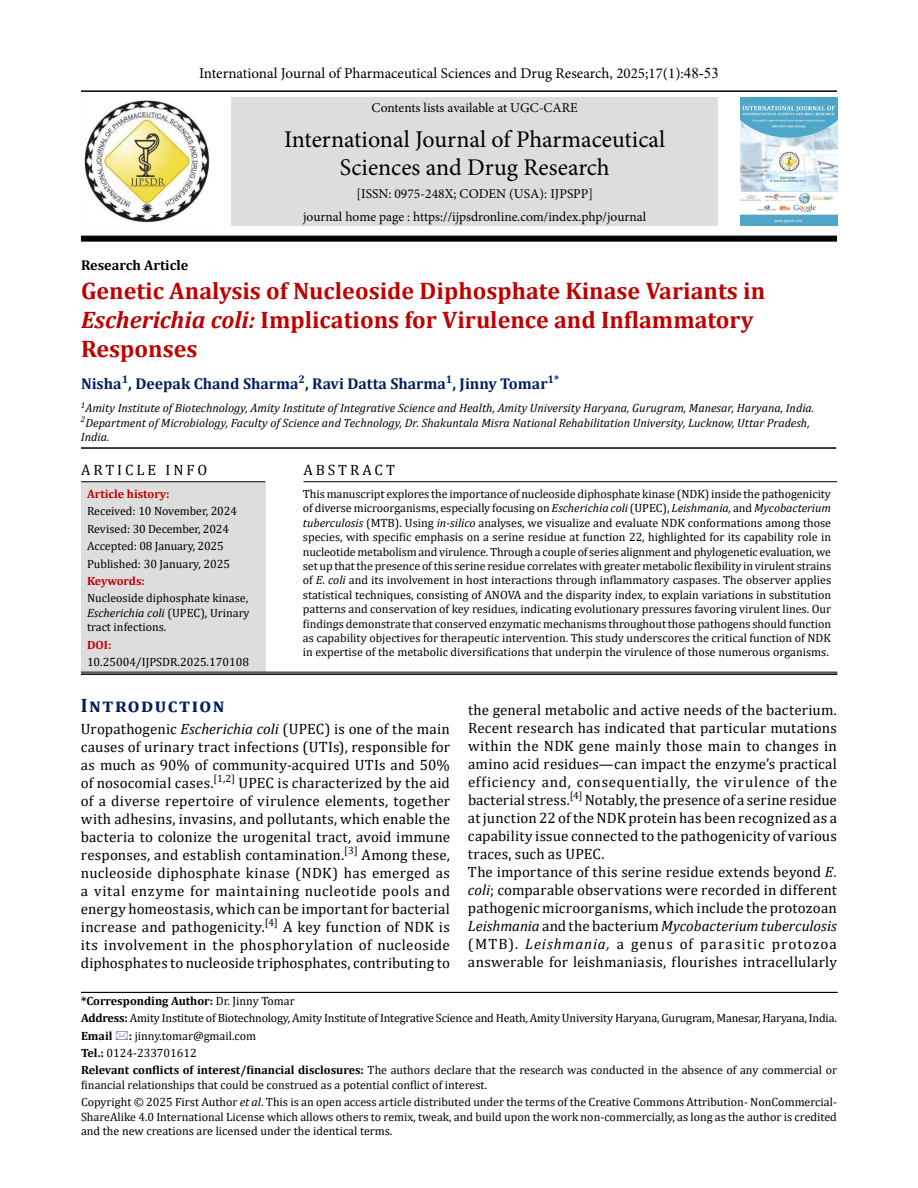
<style>
.page{position:relative;width:918px;height:1188px;background:#fff}
.page>*{position:absolute;margin:0;border:0;box-sizing:border-box;transform-origin:0 0}
.t1{font:700 24px/28.8px "Cambria";color:#c00000}
.t2{font:24px/27.9px "Minion Pro";color:#000;text-align:center}
.t3{font:700 19.5px "Cambria";letter-spacing:.075em;color:#001f5f}
.t4{font:700 15.75px "Cambria";color:#001f5f}
.t5{font:15px/18px "Cambria";letter-spacing:.015em;color:#000;text-align:justify}
.t6{font:15px "Minion Pro";color:#000}
.t7{font:15px "Cambria";letter-spacing:.2em;color:#000}
.t8{font:700 14.25px "Cambria";color:#000}
.t9{font:13.5px/23.1px "Minion Pro";color:#000;text-align:center}
.t10{font:12px/14.4px "Cambria";color:#000}
.t11{font:italic 12px/14.4px "Cambria";color:#000}
.t12{font:700 12px "Cambria";color:#c00000}
.s1{font-family:"Times New Roman"}
.s2{font-style:italic}
.s3{font-weight:700}
</style>
<div class="page">
<hr style="left:81px;top:447px;width:755px;height:2px;background:#000">
<div style="left:81px;top:483px;width:185px;height:189px;background:#ddd"></div>
<hr style="left:81px;top:992px;width:757px;height:1px;background:#000">
<hr style="left:81px;top:672px;width:756px;height:1px;background:#000">
<hr style="left:81px;top:673px;width:756px;height:2px;background:#000">
<img style="left:740px;top:98px;width:97px;height:128px">
<div style="left:81px;top:236px;width:756px;height:6px;background:#000"></div>
<hr style="left:81px;top:90px;width:756px;height:2px;background:#000">
<img style="left:84px;top:100px;width:126px;height:123px">
<div style="left:231px;top:98px;width:487px;height:128px;background:#ddd"></div>
<hr style="left:303px;top:481px;width:534px;height:1px;background:#000">
<hr style="left:81px;top:481px;width:184px;height:1px;background:#000">
<p class="t6" style="left:199px;top:63px;width:521px">International Journal of Pharmaceutical Sciences and Drug Research, 2025;17(1):<span class="s1">48-53</span></p>
<p class="t9" style="left:372px;top:96px;width:208px">Contents lists available at UGC-CARE</p>
<h1 class="t2" style="left:284px;top:126px;width:383px">International Journal of Pharmaceutical<br>Sciences and Drug Research</h1>
<p class="t9" style="left:303px;top:182px;width:345px">[ISSN: 0975-248X; CODEN (USA): IJPSPP]<br>journal home page : https://ijpsdronline.com/index.php/journal</p>
<p class="t8" style="left:81px;top:255px;width:109px">Research Article</p>
<h1 class="t1" style="left:81px;top:276px;width:686px">Genetic Analysis of Nucleoside Diphosphate Kinase Variants in<br><span class="s2">Escherichia coli:</span> Implications for Virulence and Inflammatory<br>Responses</h1>
<h3 class="t4" style="left:81px;top:373px;width:480px">Nisha<sup>1</sup>, Deepak Chand Sharma<sup>2</sup>, Ravi Datta Sharma<sup>1</sup>, Jinny Tomar<sup>1*</sup></h3>
<p class="t11" style="left:81px;top:401px;width:735px"><sup>1</sup>Amity Institute of Biotechnology, Amity Institute of Integrative Science and Health, Amity University Haryana, Gurugram, Manesar, Haryana, India.<br><sup>2</sup>Department of Microbiology, Faculty of Science and Technology, Dr. Shakuntala Misra National Rehabilitation University, Lucknow, Uttar Pradesh,<br>India.</p>
<p class="t7" style="left:81px;top:461px;width:128px">ARTICLE INFO</p>
<p class="t7" style="left:303px;top:461px;width:93px">ABSTRACT</p>
<p class="t12" style="left:87px;top:485px;width:84px">Article history:</p>
<p class="t10" style="left:87px;top:502px;width:152px;line-height:17.4px">Received: 10 November, 2024<br>Revised: 30 December, 2024<br>Accepted: 08 January, 2025<br>Published: 30 January, 2025</p>
<p class="t12" style="left:87px;top:572px;width:60px">Keywords:</p>
<p class="t10" style="left:87px;top:591px;width:164px;text-align:justify">Nucleoside diphosphate kinase, <span class="s2">Escherichia coli</span> (UPEC), Urinary tract infections.</p>
<p class="t12" style="left:87px;top:636px;width:26px">DOI:</p>
<p class="t10" style="left:87px;top:655px;width:164px">10.25004/IJPSDR.2025.170108</p>
<p class="t10" style="left:303px;top:487px;width:530px;text-align:justify">This manuscript explores the importance of nucleoside diphosphate kinase (NDK) inside the pathogenicity of diverse microorganisms, especially focusing on <span class="s2">Escherichia coli</span> (UPEC), <span class="s2">Leishmania,</span> and <span class="s2">Mycobacterium tuberculosis</span> (MTB). Using <span class="s2">in-silico</span> analyses, we visualize and evaluate NDK conformations among those species, with specific emphasis on a serine residue at function 22, highlighted for its capability role in nucleotide metabolism and virulence. Through a couple of series alignment and phylogenetic evaluation, we set up that the presence of this serine residue correlates with greater metabolic flexibility in virulent strains of <span class="s2">E. coli</span> and its involvement in host interactions through inflammatory caspases. The observer applies statistical techniques, consisting of ANOVA and the disparity index, to explain variations in substitution patterns and conservation of key residues, indicating evolutionary pressures favoring virulent lines. Our findings demonstrate that conserved enzymatic mechanisms throughout those pathogens should function as capability objectives for therapeutic intervention. This study underscores the critical function of NDK in expertise of the metabolic diversifications that underpin the virulence of those numerous organisms.</p>
<h2 class="t3" style="left:81px;top:691px;width:145px">Introduction</h2>
<p class="t5" style="left:81px;top:720px;width:371px">Uropathogenic <span class="s2">Escherichia coli</span> (UPEC) is one of the main causes of urinary tract infections (UTIs), responsible for as much as 90% of community-acquired UTIs and 50% of nosocomial cases.<sup>[1,2]</sup> UPEC is characterized by the aid of a diverse repertoire of virulence elements, together with adhesins, invasins, and pollutants, which enable the bacteria to colonize the urogenital tract, avoid immune responses, and establish contamination.<sup>[3]</sup> Among these, nucleoside diphosphate kinase (NDK) has emerged as a vital enzyme for maintaining nucleotide pools and energy homeostasis, which can be important for bacterial increase and pathogenicity.<sup>[4]</sup> A key function of NDK is its involvement in the phosphorylation of nucleoside diphosphates to nucleoside triphosphates, contributing to</p>
<p class="t5" style="left:468px;top:701px;width:371px;text-align:left">the general metabolic and active needs of the bacterium.<br>Recent research has indicated that particular mutations within the NDK gene mainly those main to changes in amino acid residues—can impact the enzyme’s practical efficiency and, consequentially, the virulence of the bacterial stress.<sup>[4]</sup> Notably, the presence of a serine residue at junction 22 of the NDK protein has been recognized as a capability issue connected to the pathogenicity of various traces, such as UPEC.<br>The importance of this serine residue extends beyond <span class="s2">E. coli</span>; comparable observations were recorded in different pathogenic microorganisms, which include the protozoan <span class="s2">Leishmania</span> and the bacterium <span class="s2">Mycobacterium tuberculosis </span>(MTB). <span class="s2">Leishmania,</span> a genus of parasitic protozoa answerable for leishmaniasis, flourishes intracellularly</p>
<p class="t10" style="left:81px;top:992px;width:757px;line-height:17.4px"><span class="s3">*Corresponding Author:</span> Dr. Jinny Tomar<br><span class="s3">Address:</span> Amity Institute of Biotechnology, Amity Institute of Integrative Science and Heath, Amity University Haryana, Gurugram, Manesar, Haryana, India.<br><span class="s3">Email</span></p>
<p class="t10" style="left:81px;top:1027px;width:758px;line-height:17.4px;text-indent:48px"><span class="s3">:</span> jinny.tomar@gmail.com<br><span class="s3">Tel.:</span> 0124-233701612<br><span class="s3">Relevant conflicts of interest/financial disclosures:</span> The authors declare that the research was conducted in the absence of any commercial or</p>
<p class="t10" style="left:81px;top:1076px;width:758px;line-height:17.4px">financial relationships that could be construed as a potential conflict of interest.<br>Copyright © 2025 First Author <span class="s2">et al</span>. This is an open access article distributed under the terms of the Creative Commons Attribution- NonCommercial-</p>
<p class="t10" style="left:81px;top:1109px;width:757px">ShareAlike 4.0 International License which allows others to remix, tweak, and build upon the work non-commercially, as long as the author is credited and the new creations are licensed under the identical terms.</p>
</div>
